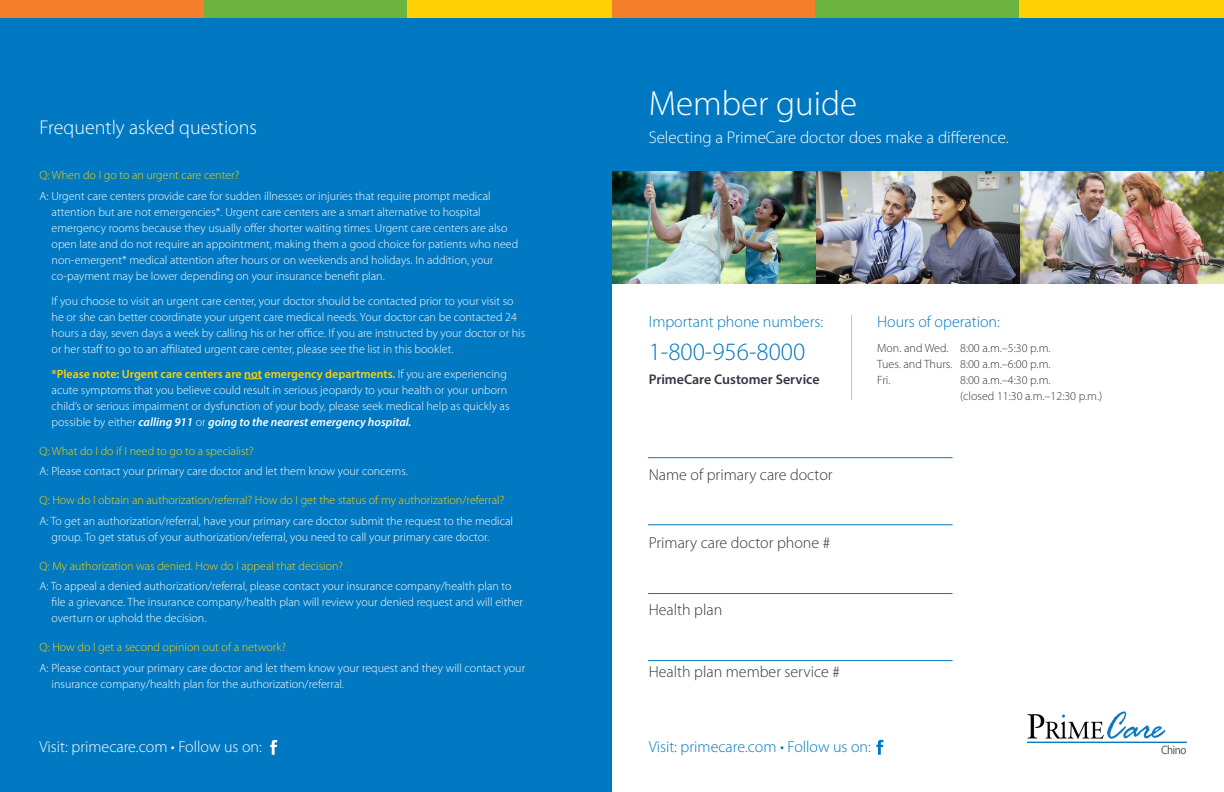
<style>
.page{position:relative;width:1224px;height:792px;background:#fff}
.page>*{position:absolute;margin:0;border:0;box-sizing:border-box;transform-origin:0 0}
.t1{font:300 35px "Myriad Pro";color:#fff}
.t2{font:300 25px "Myriad Pro";color:#0079c2}
.t3{font:300 20px "Myriad Pro";color:#fff}
.t4{font:300 17px "Myriad Pro";color:#fff}
.t5{font:300 16px "Myriad Pro";color:#323640}
.t6{font:300 16px "Myriad Pro";color:#0079c2}
.t7{font:300 16px "Myriad Pro";color:#fff}
.t8{font:600 14px "Myriad Pro";color:#323640}
.t9{font:300 12px/16px "Myriad Pro";color:#fff}
.t10{font:300 12px "Myriad Pro";color:#fed105}
.t11{font:300 12px/16px "Myriad Pro";color:#323640;text-align:justify}
.s1{font-weight:600;color:#fed105}
.s2{font-weight:600;font-style:italic}
</style>
<div class="page">
<div style="left:612px;top:0;width:612px;height:171px;background:#0079c2"></div>
<img style="left:612px;top:171px;width:612px;height:112px">
<div style="left:0;top:0;width:612px;height:792px;background:#0079c2"></div>
<div style="left:0;top:0;width:204px;height:18px;background:#f47f2a"></div>
<div style="left:612px;top:0;width:204px;height:18px;background:#f47f2a"></div>
<div style="left:204px;top:0;width:204px;height:18px;background:#6cb43f"></div>
<div style="left:816px;top:0;width:204px;height:18px;background:#6cb43f"></div>
<div style="left:408px;top:0;width:204px;height:18px;background:#fed105"></div>
<div style="left:1020px;top:0;width:204px;height:18px;background:#fed105"></div>
<img style="left:1026px;top:711px;width:162px;height:43px">
<svg style="left:876px;top:740px;width:8px;height:15px"></svg>
<hr style="left:851px;top:315px;width:1px;height:85px;background:#c5c2c3">
<hr style="left:648px;top:457px;width:305px;height:1px;background:#0079c2">
<hr style="left:648px;top:593px;width:305px;height:1px;background:#0079c2">
<hr style="left:648px;top:524px;width:305px;height:1px;background:#0079c2">
<hr style="left:648px;top:660px;width:305px;height:1px;background:#0079c2">
<svg style="left:270px;top:740px;width:7px;height:15px"></svg>
<svg style="left:244px;top:378px;width:18px;height:1px"></svg>
<p class="t3" style="left:40px;top:117px;width:219px">Frequently asked questions</p>
<p class="t10" style="left:40px;top:168px;width:201px">Q: When do I go to an urgent care center?</p>
<p class="t9" style="left:52px;top:188px;width:468px;text-indent:-12px">A: Urgent care centers provide care for sudden illnesses or injuries that require prompt medical attention but are not emergencies*. Urgent care centers are a smart alternative to hospital emergency rooms because they usually offer shorter waiting times. Urgent care centers are also open late and do not require an appointment, making them a good choice for patients who need non-emergent* medical attention after hours or on weekends and holidays. In addition, your co-payment may be lower depending on your insurance benefit plan.</p>
<p class="t9" style="left:52px;top:293px;width:475px">If you choose to visit an urgent care center, your doctor should be contacted prior to your visit so he or she can better coordinate your urgent care medical needs. Your doctor can be contacted 24 hours a day, seven days a week by calling his or her office. If you are instructed by your doctor or his or her staff to go to an affiliated urgent care center, please see the list in this booklet.</p>
<p class="t9" style="left:52px;top:366px;width:459px"><span class="s1">*Please note: Urgent care centers are not emergency departments.</span> If you are experiencing acute symptoms that you believe could result in serious jeopardy to your health or your unborn child’s or serious impairment or dysfunction of your body, please seek medical help as quickly as possible by either <span class="s2">calling 911</span> or <span class="s2">going to the nearest emergency hospital.</span></p>
<p class="t10" style="left:40px;top:444px;width:216px">Q: What do I do if I need to go to a specialist?</p>
<p class="t9" style="left:40px;top:463px;width:370px">A: Please contact your primary care doctor and let them know your concerns.</p>
<p class="t10" style="left:40px;top:493px;width:466px">Q: How do I obtain an authorization/referral? How do I get the status of my authorization/referral?</p>
<p class="t9" style="left:52px;top:513px;width:463px;text-indent:-12px">A: To get an authorization/referral, have your primary care doctor submit the request to the medical group. To get status of your authorization/referral, you need to call your primary care doctor.</p>
<p class="t10" style="left:40px;top:559px;width:305px">Q: My authorization was denied. How do I appeal that decision?</p>
<p class="t9" style="left:52px;top:578px;width:473px;text-indent:-12px">A: To appeal a denied authorization/referral, please contact your insurance company/health plan to file a grievance. The insurance company/health plan will review your denied request and will either overturn or uphold the decision.</p>
<p class="t10" style="left:40px;top:640px;width:248px">Q: How do I get a second opinion out of a network?</p>
<p class="t9" style="left:52px;top:660px;width:475px;text-indent:-12px">A: Please contact your primary care doctor and let them know your request and they will contact your insurance company/health plan for the authorization/referral.</p>
<p class="t7" style="left:40px;top:738px;width:224px">Visit: primecare.com • Follow us on:</p>
<p class="t1" style="left:649px;top:84px;width:210px">Member guide</p>
<p class="t4" style="left:649px;top:128px;width:362px">Selecting a PrimeCare doctor does make a difference.</p>
<p class="t6" style="left:649px;top:313px;width:176px">Important phone numbers:</p>
<p class="t2" style="left:649px;top:338px;width:158px">1-800-956-8000</p>
<p class="t8" style="left:649px;top:370px;width:172px">PrimeCare Customer Service</p>
<p class="t5" style="left:649px;top:466px;width:185px">Name of primary care doctor</p>
<p class="t5" style="left:649px;top:534px;width:183px">Primary care doctor phone #</p>
<p class="t5" style="left:649px;top:601px;width:75px">Health plan</p>
<p class="t5" style="left:649px;top:663px;width:193px">Health plan member service #</p>
<p class="t6" style="left:877px;top:313px;width:124px">Hours of operation:</p>
<p class="t11" style="left:877px;top:340px;width:175px">Mon. and Wed. 8:00 a.m.–5:30 p.m.<br>Tues. and Thurs. 8:00 a.m.–6:00 p.m.<br>Fri.</p>
<p class="t11" style="left:960px;top:372px;width:144px">8:00 a.m.–4:30 p.m.<br>(closed 11:30 a.m.–12:30 p.m.)</p>
<p class="t6" style="left:649px;top:738px;width:224px">Visit: primecare.com • Follow us on:</p>
</div>
